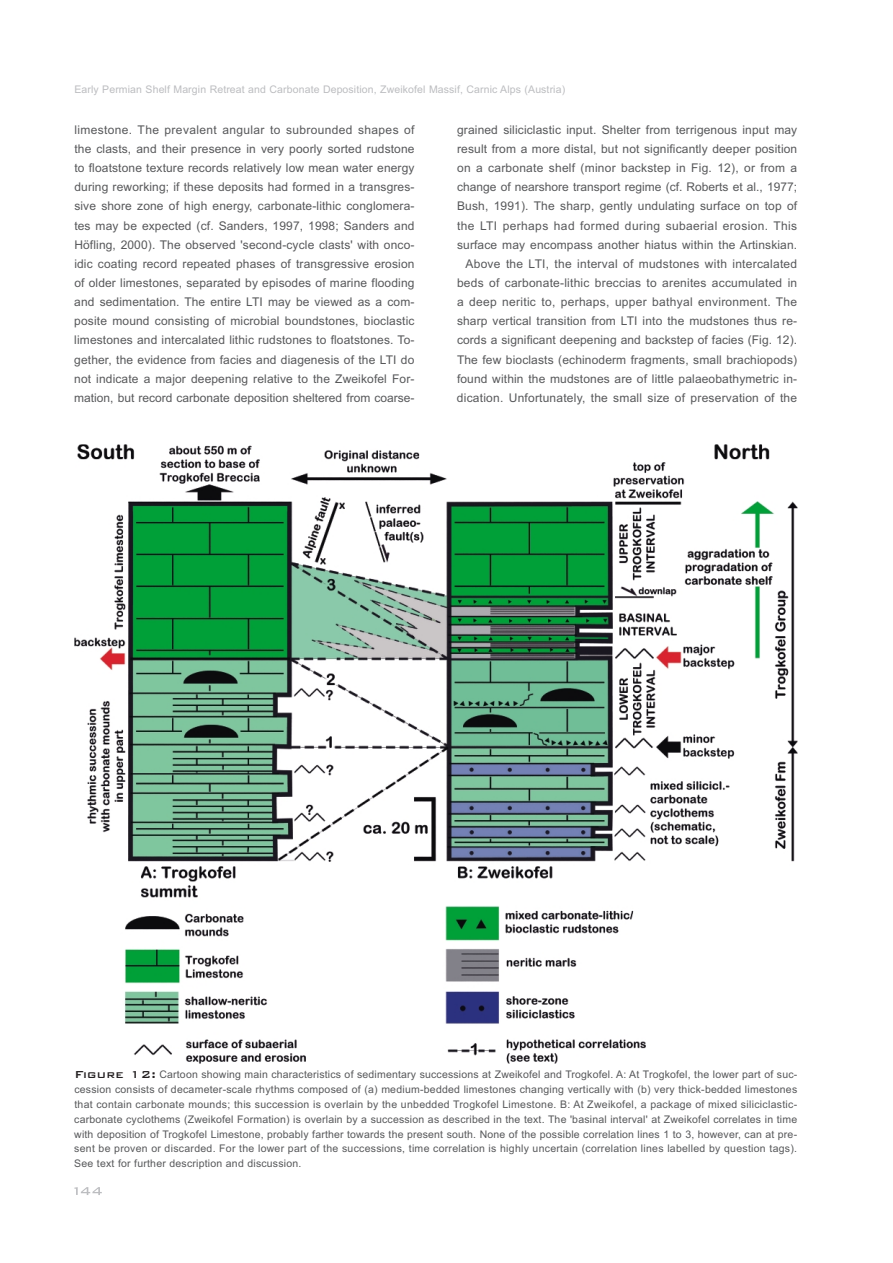
<style>
.page{position:relative;width:893px;height:1263px;background:#fff}
.page>*{position:absolute;margin:0;border:0;box-sizing:border-box;transform-origin:0 0}
.t1{font:12px/19.2px "Arial";letter-spacing:.01em;color:#57585a;text-align:justify}
.t2{font:10.5px/14.9px "Arial";letter-spacing:.02em;color:#57585a;text-align:justify}
.t3{font:10.5px "Arial";letter-spacing:.01em;color:#bcbdc0}
.s1{font-family:"Bank Gothic BT";font-weight:500;font-size:13.5px;color:#231f20}
</style>
<div class="page">
<img style="left:74px;top:445px;width:724px;height:618px">
<svg style="left:74px;top:1187px;width:28px;height:8px"></svg>
<p class="t3" style="left:74px;top:85px;width:492px">Early Permian Shelf Margin Retreat and Carbonate Deposition, Zweikofel Massif, Carnic Alps (Austria)</p>
<p class="t1" style="left:74px;top:121px;width:342px">limestone. The prevalent angular to subrounded shapes of the clasts, and their presence in very poorly sorted rudstone to floatstone texture records relatively low mean water energy during reworking; if these deposits had formed in a transgres&shy;sive shore zone of high energy, carbonate-lithic conglomera&shy;tes may be expected (cf. Sanders, 1997, 1998; Sanders and Höfling, 2000). The observed 'second-cycle clasts' with onco&shy;idic coating record repeated phases of transgressive erosion of older limestones, separated by episodes of marine flooding and sedimentation. The entire LTI may be viewed as a com&shy;posite mound consisting of microbial boundstones, bioclastic limestones and intercalated lithic rudstones to floatstones. To&shy;gether, the evidence from facies and diagenesis of the LTI do not indicate a major deepening relative to the Zweikofel For&shy;mation, but record carbonate deposition sheltered from coarse-</p>
<p class="t1" style="left:457px;top:121px;width:342px;text-align:right">grained siliciclastic input. Shelter from terrigenous input may result from a more distal, but not significantly deeper position on a carbonate shelf (minor backstep in Fig. 12), or from a change of nearshore transport regime (cf. Roberts et al., 1977; Bush, 1991). The sharp, gently undulating surface on top of the LTI perhaps had formed during subaerial erosion. This surface may encompass another hiatus within the Artinskian.<br>Above the LTI, the interval of mudstones with intercalated beds of carbonate-lithic breccias to arenites accumulated in a deep neritic to, perhaps, upper bathyal environment. The sharp vertical transition from LTI into the mudstones thus re&shy;cords a significant deepening and backstep of facies (Fig. 12).<br>The few bioclasts (echinoderm fragments, small brachiopods) found within the mudstones are of little palaeobathymetric in&shy;dication. Unfortunately, the small size of preservation of the</p>
<p class="t2" style="left:74px;top:1068px;width:724px"><span class="s1">Figure 12:</span> Cartoon showing main characteristics of sedimentary successions at Zweikofel and Trogkofel. A: At Trogkofel, the lower part of suc&shy;cession consists of decameter-scale rhythms composed of (a) medium-bedded limestones changing vertically with (b) very thick-bedded limestones that contain carbonate mounds; this succession is overlain by the unbedded Trogkofel Limestone. B: At Zweikofel, a package of mixed siliciclastic&shy;carbonate cyclothems (Zweikofel Formation) is overlain by a succession as described in the text. The 'basinal interval' at Zweikofel correlates in time with deposition of Trogkofel Limestone, probably farther towards the present south. None of the possible correlation lines 1 to 3, however, can at pre&shy;sent be proven or discarded. For the lower part of the successions, time correlation is highly uncertain (correlation lines labelled by question tags).<br>See text for further description and discussion.</p>
</div>
